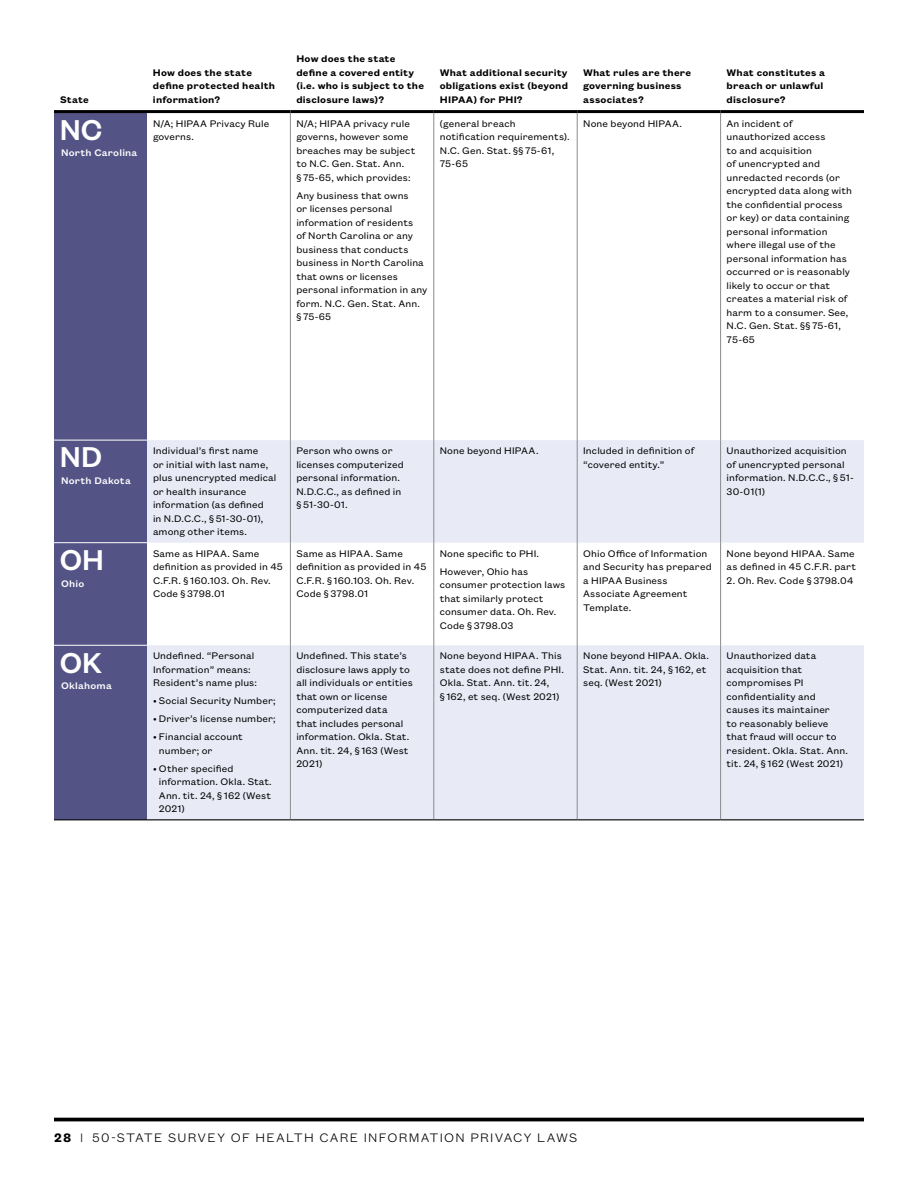
<style>
.page{position:relative;width:918px;height:1188px;background:#fff}
.page>*{position:absolute;margin:0;border:0;box-sizing:border-box;transform-origin:0 0}
.t1{font:500 31.5px "Founders Grotesk";letter-spacing:.025em;color:#fff}
.t2{font:300 13.5px "Founders Grotesk Text";letter-spacing:.09em;color:#000}
.t3{font:10.5px/13.5px "Founders Grotesk Text";letter-spacing:.01em;color:#000}
.t4{font:600 10.5px/13.5px "Founders Grotesk Text";letter-spacing:.015em;color:#000}
.t5{font:500 10.5px "Founders Grotesk Text";letter-spacing:.02em;color:#fff}
.s1{font-weight:600}
</style>
<div class="page">
<div style="left:54px;top:113px;width:93px;height:706px;background:#535386"></div>
<svg style="left:147px;top:440px;width:717px;height:379px;fill:#e8eaf6"></svg>
<hr style="left:54px;top:110px;width:93px;height:3px;background:#000">
<hr style="left:147px;top:110px;width:143px;height:3px;background:#000">
<hr style="left:290px;top:110px;width:144px;height:3px;background:#000">
<hr style="left:434px;top:110px;width:143px;height:3px;background:#000">
<hr style="left:577px;top:110px;width:144px;height:3px;background:#000">
<hr style="left:721px;top:110px;width:143px;height:3px;background:#000">
<hr style="left:54px;top:440px;width:93px;height:1px;background:#fff">
<hr style="left:54px;top:542px;width:93px;height:1px;background:#fff">
<hr style="left:54px;top:645px;width:93px;height:1px;background:#fff">
<hr style="left:290px;top:113px;width:1px;height:327px;background:#8a8c8e">
<hr style="left:434px;top:113px;width:1px;height:327px;background:#8a8c8e">
<hr style="left:577px;top:113px;width:1px;height:327px;background:#8a8c8e">
<hr style="left:720px;top:113px;width:1px;height:327px;background:#8a8c8e">
<hr style="left:290px;top:440px;width:1px;height:103px;background:#8a8c8e">
<hr style="left:434px;top:440px;width:1px;height:103px;background:#8a8c8e">
<hr style="left:577px;top:440px;width:1px;height:103px;background:#8a8c8e">
<hr style="left:720px;top:440px;width:1px;height:103px;background:#8a8c8e">
<hr style="left:290px;top:543px;width:1px;height:102px;background:#8a8c8e">
<hr style="left:434px;top:543px;width:1px;height:102px;background:#8a8c8e">
<hr style="left:577px;top:543px;width:1px;height:102px;background:#8a8c8e">
<hr style="left:720px;top:543px;width:1px;height:102px;background:#8a8c8e">
<hr style="left:290px;top:645px;width:1px;height:174px;background:#8a8c8e">
<hr style="left:434px;top:645px;width:1px;height:174px;background:#8a8c8e">
<hr style="left:577px;top:645px;width:1px;height:174px;background:#8a8c8e">
<hr style="left:720px;top:645px;width:1px;height:174px;background:#8a8c8e">
<hr style="left:54px;top:819px;width:93px;height:1px;background:#000">
<hr style="left:147px;top:819px;width:143px;height:1px;background:#000">
<hr style="left:290px;top:819px;width:144px;height:1px;background:#000">
<hr style="left:434px;top:819px;width:143px;height:1px;background:#000">
<hr style="left:577px;top:819px;width:144px;height:1px;background:#000">
<hr style="left:721px;top:819px;width:143px;height:1px;background:#000">
<hr style="left:54px;top:1118px;width:810px;height:3px;background:#000">
<p class="t4" style="left:60px;top:92px;width:30px">State</p>
<h1 class="t1" style="left:60px;top:110px;width:44px">NC</h1>
<p class="t5" style="left:61px;top:146px;width:78px">North Carolina</p>
<p class="t4" style="left:153px;top:65px;width:124px">How does the state define protected health information?</p>
<p class="t4" style="left:296px;top:51px;width:129px">How does the state define a covered entity (i.e. who is subject to the disclosure laws)?</p>
<p class="t3" style="left:153px;top:116px;width:118px">N/A; HIPAA Privacy Rule governs.</p>
<p class="t3" style="left:296px;top:116px;width:120px">N/A; HIPAA privacy rule governs, however some breaches may be subject to N.C. Gen. Stat. Ann.<br>§ 75-65, which provides:</p>
<p class="t3" style="left:296px;top:188px;width:133px">Any business that owns<br>or licenses personal information of residents<br>of North Carolina or any business that conducts business in North Carolina that owns or licenses personal information in any form. N.C. Gen. Stat. Ann. § 75-65</p>
<p class="t4" style="left:440px;top:65px;width:130px;text-align:justify">What additional security obligations exist (beyond HIPAA) for PHI?</p>
<p class="t4" style="left:583px;top:65px;width:110px">What rules are there governing business associates?</p>
<p class="t4" style="left:727px;top:65px;width:100px">What constitutes a breach or unlawful disclosure?</p>
<p class="t3" style="left:440px;top:116px;width:131px">(general breach notification requirements).<br>N.C. Gen. Stat. §§ 75-61,<br>75-65</p>
<p class="t3" style="left:583px;top:116px;width:100px">None beyond HIPAA.</p>
<p class="t3" style="left:727px;top:116px;width:127px">An incident of unauthorized access<br>to and acquisition<br>of unencrypted and unredacted records (or encrypted data along with the confidential process or key) or data containing personal information where illegal use of the personal information has occurred or is reasonably likely to occur or that creates a material risk of harm to a consumer. See,<br>N.C. Gen. Stat. §§ 75-61,<br>75-65</p>
<h1 class="t1" style="left:60px;top:438px;width:43px">ND</h1>
<p class="t5" style="left:61px;top:473px;width:71px">North Dakota</p>
<p class="t3" style="left:153px;top:443px;width:125px">Individual’s first name<br>or initial with last name, plus unencrypted medical or health insurance information (as defined<br>in N.D.C.C., § 51-30-01), among other items.</p>
<p class="t3" style="left:296px;top:443px;width:109px">Person who owns or licenses computerized personal information.<br>N.D.C.C., as defined in § 51-30-01.</p>
<p class="t3" style="left:440px;top:443px;width:100px">None beyond HIPAA.</p>
<p class="t3" style="left:583px;top:443px;width:113px">Included in definition of “covered entity.”</p>
<p class="t3" style="left:727px;top:443px;width:129px">Unauthorized acquisition of unencrypted personal information. N.D.C.C., § 51-<br>30-01(1)</p>
<h1 class="t1" style="left:60px;top:540px;width:45px">OH</h1>
<p class="t5" style="left:61px;top:576px;width:25px">Ohio</p>
<p class="t3" style="left:153px;top:546px;width:131px">Same as HIPAA. Same definition as provided in 45<br>C.F.R. § 160.103. Oh. Rev.<br>Code § 3798.01</p>
<p class="t3" style="left:296px;top:546px;width:131px">Same as HIPAA. Same definition as provided in 45<br>C.F.R. § 160.103. Oh. Rev.<br>Code § 3798.01</p>
<p class="t3" style="left:440px;top:544px;width:101px;line-height:18px">None specific to PHI.<br>However, Ohio has</p>
<p class="t3" style="left:440px;top:577px;width:127px">consumer protection laws that similarly protect consumer data. Oh. Rev.<br>Code § 3798.03</p>
<p class="t3" style="left:583px;top:546px;width:130px">Ohio Office of Information and Security has prepared a HIPAA Business<br>Associate Agreement<br>Template.</p>
<p class="t3" style="left:727px;top:546px;width:131px">None beyond HIPAA. Same as defined in 45 C.F.R. part</p>
<p class="t3" style="left:727px;top:573px;width:128px">2. Oh. Rev. Code § 3798.04</p>
<h1 class="t1" style="left:60px;top:643px;width:43px">OK</h1>
<p class="t5" style="left:61px;top:679px;width:52px">Oklahoma</p>
<p class="t3" style="left:153px;top:648px;width:105px">Undefined. “Personal<br>Information” means:<br>Resident’s name plus:</p>
<p class="t3" style="left:153px;top:694px;width:124px">• Social Security Number;</p>
<p class="t3" style="left:153px;top:711px;width:124px">• Driver’s license number;</p>
<p class="t3" style="left:159px;top:729px;width:85px;text-indent:-6px">• Financial account number; or</p>
<p class="t3" style="left:159px;top:761px;width:114px;text-indent:-6px">• Other specified information. Okla. Stat.<br>Ann. tit. 24, § 162 (West<br>2021)</p>
<p class="t3" style="left:296px;top:649px;width:118px">Undefined. This state’s disclosure laws apply to all individuals or entities that own or license computerized data<br>that includes personal information. Okla. Stat.<br>Ann. tit. 24, § 163 (West<br>2021)</p>
<p class="t3" style="left:440px;top:649px;width:126px">None beyond HIPAA. This state does not define PHI.<br>Okla. Stat. Ann. tit. 24,<br>§ 162, et seq. (West 2021)</p>
<p class="t3" style="left:583px;top:649px;width:127px">None beyond HIPAA. Okla.<br>Stat. Ann. tit. 24, § 162, et seq. (West 2021)</p>
<p class="t3" style="left:727px;top:649px;width:123px">Unauthorized data acquisition that compromises PI confidentiality and causes its maintainer<br>to reasonably believe that fraud will occur to resident. Okla. Stat. Ann. tit. 24, § 162 (West 2021)</p>
<p class="t2" style="left:54px;top:1128px;width:525px"><span class="s1">28</span> | 50-STATE SURVEY OF HEALTH CARE INFORMATION PRIVACY LAWS</p>
</div>
